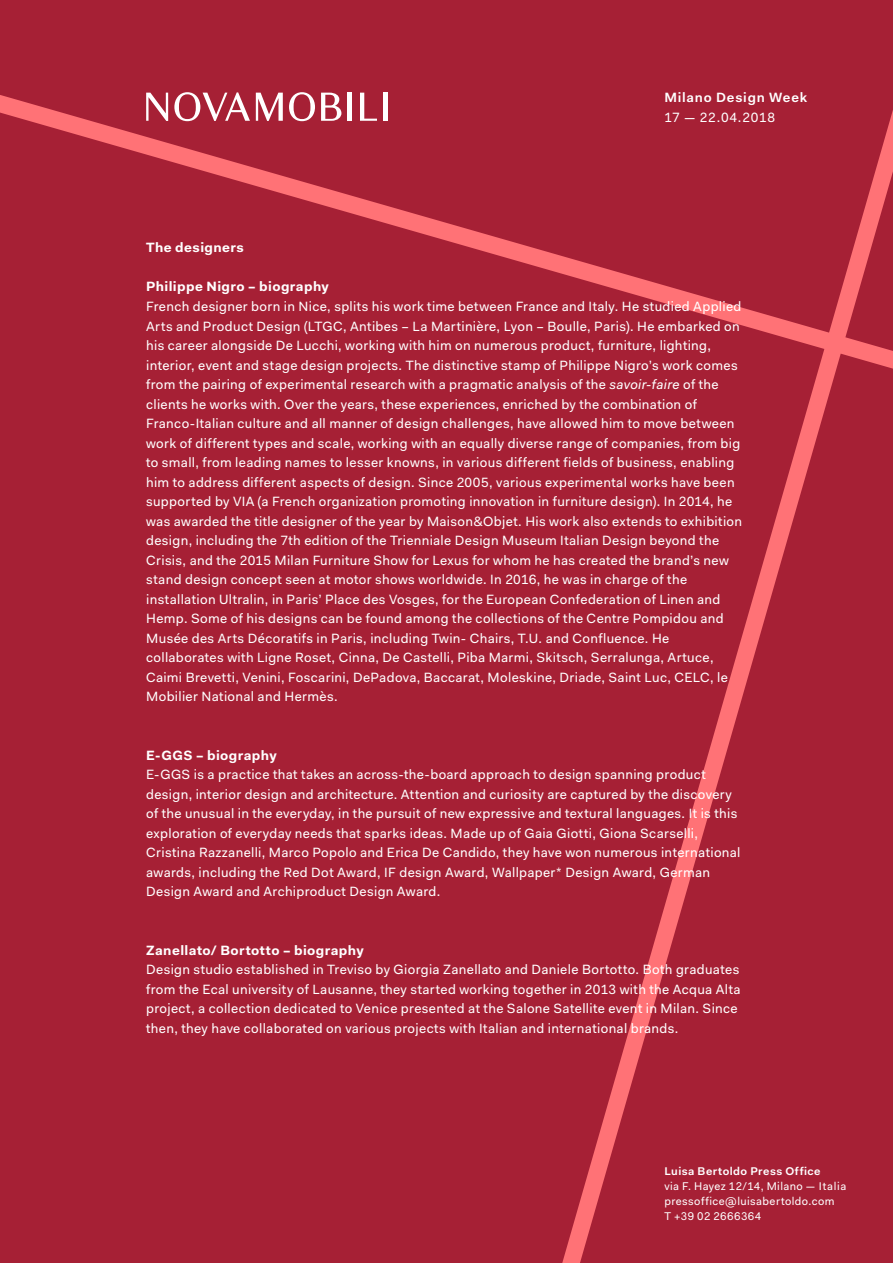
<style>
.page{position:relative;width:893px;height:1263px;background:#a62035}
.page>*{position:absolute;margin:0;border:0;box-sizing:border-box;transform-origin:0 0}
.t1{font:13.5px/19.5px "Fakt";letter-spacing:.03em;color:#fff}
.t2{font:700 13.5px "Fakt";letter-spacing:.03em;color:#fff}
.t3{font:600 13.5px "Fakt";letter-spacing:.06em;color:#fff}
.t4{font:11.25px/15px "Fakt";letter-spacing:.04em;color:#fff}
.t5{font:600 11.25px "Fakt";letter-spacing:.04em;color:#fff}
.s1{font-style:italic}
</style>
<div class="page">
<svg style="left:0;top:92px;width:515px;height:168px"></svg>
<svg style="left:515px;top:110px;width:378px;height:1153px"></svg>
<p class="t3" style="left:664px;top:89px;width:144px">Milano Design Week</p>
<p class="t1" style="left:664px;top:107px;width:112px">17 — 22.04.2018</p>
<p class="t2" style="left:146px;top:240px;width:99px">The designers</p>
<p class="t2" style="left:146px;top:279px;width:184px">Philippe Nigro – biography</p>
<p class="t1" style="left:146px;top:296px;width:597px">French designer born in Nice, splits his work time between France and Italy. He studied Applied Arts and Product Design (LTGC, Antibes – La Martinière, Lyon – Boulle, Paris). He embarked on his career alongside De Lucchi, working with him on numerous product, furniture, lighting, interior, event and stage design projects. The distinctive stamp of Philippe Nigro’s work comes from the pairing of experimental research with a pragmatic analysis of the <span class="s1">savoir-faire</span> of the clients he works with. Over the years, these experiences, enriched by the combination of Franco-Italian culture and all manner of design challenges, have allowed him to move between work of different types and scale, working with an equally diverse range of companies, from big to small, from leading names to lesser knowns, in various different fields of business, enabling him to address different aspects of design. Since 2005, various experimental works have been supported by VIA (a French organization promoting innovation in furniture design). In 2014, he was awarded the title designer of the year by Maison&amp;Objet. His work also extends to exhibition design, including the 7th edition of the Trienniale Design Museum Italian Design beyond the Crisis, and the 2015 Milan Furniture Show for Lexus for whom he has created the brand’s new stand design concept seen at motor shows worldwide. In 2016, he was in charge of the installation Ultralin, in Paris’ Place des Vosges, for the European Confederation of Linen and Hemp. Some of his designs can be found among the collections of the Centre Pompidou and Musée des Arts Décoratifs in Paris, including Twin- Chairs, T.U. and Confluence. He collaborates with Ligne Roset, Cinna, De Castelli, Piba Marmi, Skitsch, Serralunga, Artuce, Caimi Brevetti, Venini, Foscarini, DePadova, Baccarat, Moleskine, Driade, Saint Luc, CELC, le Mobilier National and Hermès.</p>
<p class="t2" style="left:146px;top:747px;width:132px">E-GGS – biography</p>
<p class="t1" style="left:146px;top:764px;width:596px">E-GGS is a practice that takes an across-the-board approach to design spanning product design, interior design and architecture. Attention and curiosity are captured by the discovery of the unusual in the everyday, in the pursuit of new expressive and textural languages. It is this exploration of everyday needs that sparks ideas. Made up of Gaia Giotti, Giona Scarselli, Cristina Razzanelli, Marco Popolo and Erica De Candido, they have won numerous international awards, including the Red Dot Award, IF design Award, Wallpaper* Design Award, German Design Award and Archiproduct Design Award.</p>
<p class="t2" style="left:146px;top:942px;width:219px">Zanellato/ Bortotto – biography</p>
<p class="t1" style="left:146px;top:959px;width:596px">Design studio established in Treviso by Giorgia Zanellato and Daniele Bortotto. Both graduates from the Ecal university of Lausanne, they started working together in 2013 with the Acqua Alta project, a collection dedicated to Venice presented at the Salone Satellite event in Milan. Since then, they have collaborated on various projects with Italian and international brands.</p>
<p class="t5" style="left:664px;top:1165px;width:158px">Luisa Bertoldo Press Office</p>
<p class="t4" style="left:664px;top:1179px;width:183px">via F. Hayez 12/14, Milano — Italia pressoffice@luisabertoldo.com<br>T +39 02 2666364</p>
</div>
